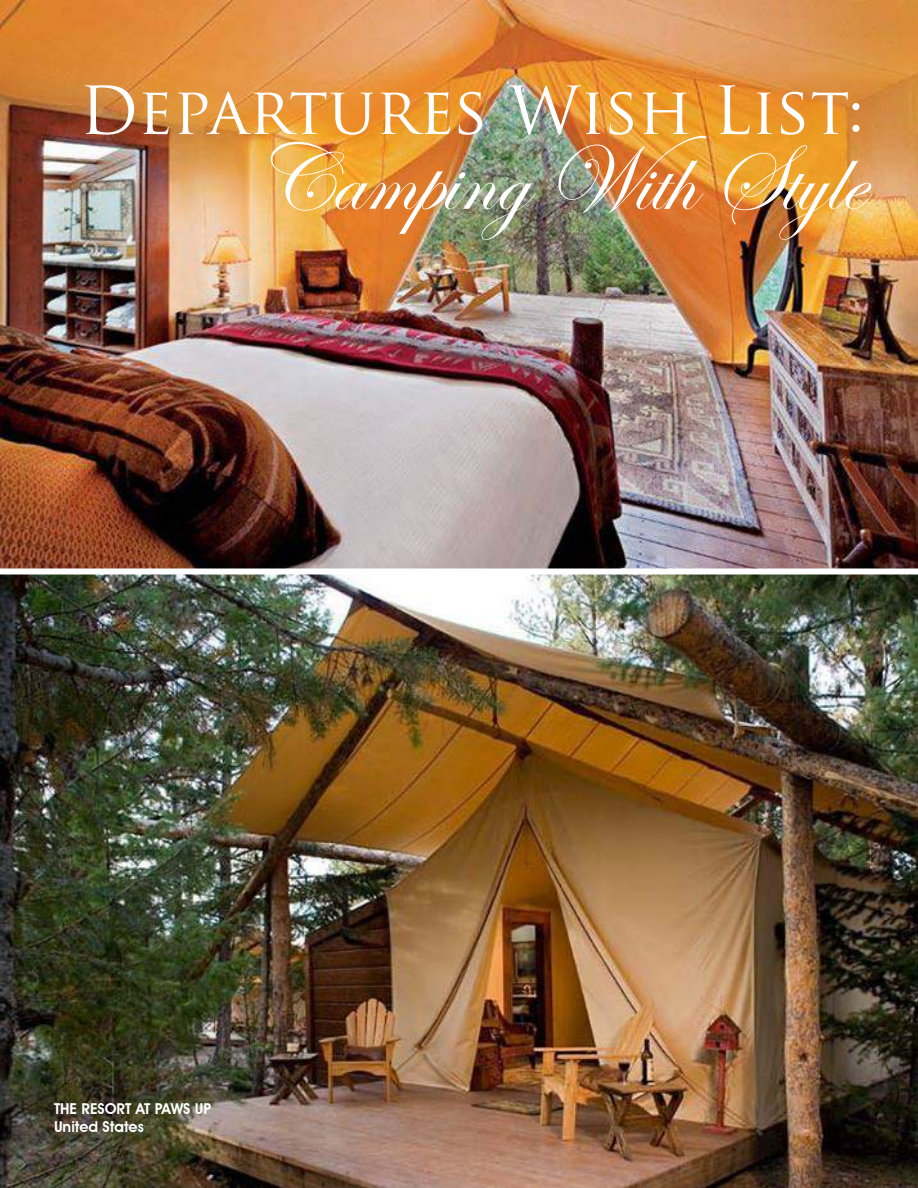
<style>
.page{position:relative;width:918px;height:1188px;background:#fff}
.page>*{position:absolute;margin:0;border:0;box-sizing:border-box;transform-origin:0 0}
.t1{font:96px "Edwardian Script ITC";color:#fff}
.t2{font:64.5px "Trajan Pro";color:#fff}
.t3{font:600 15px/18px "Avant Garde IT Cby BT";color:#fff}
</style>
<div class="page">
<img style="left:0;top:0;width:918px;height:566px">
<img style="left:0;top:566px;width:918px;height:622px">
<h2 class="t2" style="left:79px;top:70px;width:786px">Departures Wish List:</h2>
<h1 class="t1" style="left:254px;top:127px;width:611px">Camping With Style</h1>
<p class="t3" style="left:54px;top:1099px;width:159px">THE RESORT AT PAWS UP<br>United States</p>
</div>
